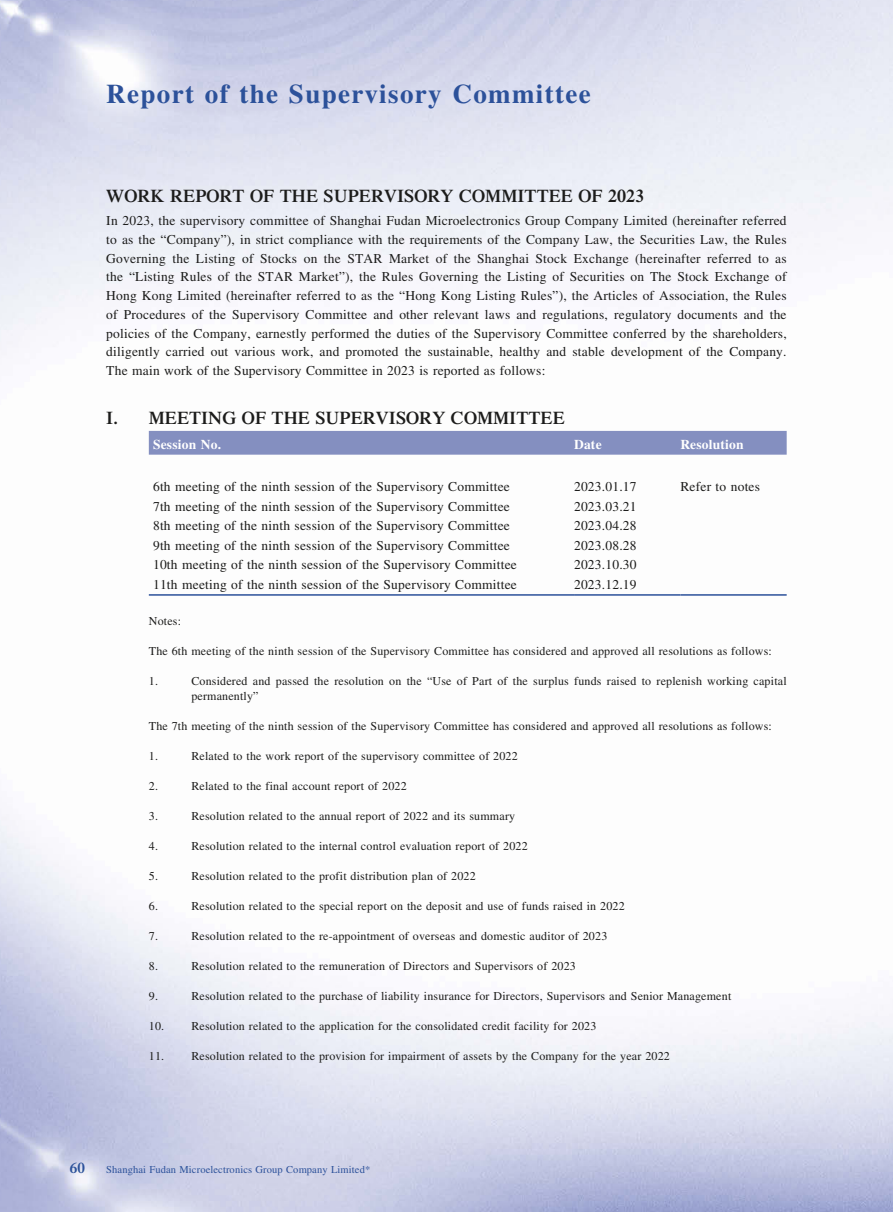
<style>
.page{position:relative;width:893px;height:1212px;background:#fff}
.page>*{position:absolute;margin:0;border:0;box-sizing:border-box;transform-origin:0 0}
.t1{font:700 27px "Times LT Std";letter-spacing:.05em;color:#2c519a}
.t2{font:600 18px "Times LT Std";letter-spacing:.005em;color:#1c1c1b}
.t3{font:600 15px "Times LT Std";color:#2c519a}
.t4{font:13.5px/18.8px "Times LT Std";letter-spacing:.015em;color:#1c1c1b;text-align:justify}
.t5{font:700 13.5px "Times LT Std";letter-spacing:.015em;color:#fff}
.t6{font:12px/15px "Times LT Std";letter-spacing:.015em;color:#1c1c1b}
.t7{font:10.5px "Times LT Std";letter-spacing:.01em;color:#2c519a}
</style>
<div class="page">
<div style="left:149px;top:431px;width:638px;height:24px;background:#848fc0"></div>
<hr style="left:149px;top:594px;width:425px;height:2px;background:#2c519a">
<hr style="left:574px;top:594px;width:106px;height:2px;background:#2c519a">
<hr style="left:680px;top:594px;width:107px;height:2px;background:#2c519a">
<h1 class="t1" style="left:106px;top:78px;width:486px">Report of the Supervisory Committee</h1>
<h2 class="t2" style="left:106px;top:185px;width:540px">WORK REPORT OF THE SUPERVISORY COMMITTEE OF 2023</h2>
<p class="t4" style="left:106px;top:211px;width:682px">In 2023, the supervisory committee of Shanghai Fudan Microelectronics Group Company Limited (hereinafter referred to as the “Company”), in strict compliance with the requirements of the Company Law, the Securities Law, the Rules Governing the Listing of Stocks on the STAR Market of the Shanghai Stock Exchange (hereinafter referred to as the “Listing Rules of the STAR Market”), the Rules Governing the Listing of Securities on The Stock Exchange of Hong Kong Limited (hereinafter referred to as the “Hong Kong Listing Rules”), the Articles of Association, the Rules of Procedures of the Supervisory Committee and other relevant laws and regulations, regulatory documents and the policies of the Company, earnestly performed the duties of the Supervisory Committee conferred by the shareholders, diligently carried out various work, and promoted the sustainable, healthy and stable development of the Company.<br>The main work of the Supervisory Committee in 2023 is reported as follows:</p>
<h2 class="t2" style="left:106px;top:407px;width:460px">I. MEETING OF THE SUPERVISORY COMMITTEE</h2>
<p class="t5" style="left:153px;top:436px;width:69px">Session No.</p>
<p class="t5" style="left:574px;top:436px;width:29px">Date</p>
<p class="t5" style="left:680px;top:436px;width:65px">Resolution</p>
<p class="t4" style="left:153px;top:477px;width:358px">6th meeting of the ninth session of the Supervisory Committee</p>
<p class="t4" style="left:574px;top:477px;width:64px">2023.01.17</p>
<p class="t4" style="left:680px;top:477px;width:81px">Refer to notes</p>
<p class="t4" style="left:153px;top:497px;width:358px">7th meeting of the ninth session of the Supervisory Committee</p>
<p class="t4" style="left:574px;top:497px;width:64px">2023.03.21</p>
<p class="t4" style="left:153px;top:516px;width:358px">8th meeting of the ninth session of the Supervisory Committee</p>
<p class="t4" style="left:574px;top:516px;width:64px">2023.04.28</p>
<p class="t4" style="left:153px;top:536px;width:358px">9th meeting of the ninth session of the Supervisory Committee</p>
<p class="t4" style="left:574px;top:536px;width:64px">2023.08.28</p>
<p class="t4" style="left:153px;top:555px;width:365px">10th meeting of the ninth session of the Supervisory Committee</p>
<p class="t4" style="left:574px;top:555px;width:64px">2023.10.30</p>
<p class="t4" style="left:153px;top:575px;width:365px">11th meeting of the ninth session of the Supervisory Committee</p>
<p class="t4" style="left:574px;top:575px;width:64px">2023.12.19</p>
<p class="t6" style="left:149px;top:613px;width:34px">Notes:</p>
<p class="t6" style="left:149px;top:643px;width:625px">The 6th meeting of the ninth session of the Supervisory Committee has considered and approved all resolutions as follows:</p>
<p class="t6" style="left:149px;top:673px;width:11px">1.</p>
<p class="t6" style="left:191px;top:673px;width:597px">Considered and passed the resolution on the “Use of Part of the surplus funds raised to replenish working capital permanently”</p>
<p class="t6" style="left:149px;top:718px;width:625px">The 7th meeting of the ninth session of the Supervisory Committee has considered and approved all resolutions as follows:</p>
<p class="t6" style="left:149px;top:748px;width:11px">1.</p>
<p class="t6" style="left:191px;top:748px;width:328px">Related to the work report of the supervisory committee of 2022</p>
<p class="t6" style="left:149px;top:778px;width:11px">2.</p>
<p class="t6" style="left:191px;top:778px;width:217px">Related to the final account report of 2022</p>
<p class="t6" style="left:149px;top:808px;width:11px">3.</p>
<p class="t6" style="left:191px;top:808px;width:325px">Resolution related to the annual report of 2022 and its summary</p>
<p class="t6" style="left:149px;top:838px;width:11px">4.</p>
<p class="t6" style="left:191px;top:838px;width:338px">Resolution related to the internal control evaluation report of 2022</p>
<p class="t6" style="left:149px;top:868px;width:11px">5.</p>
<p class="t6" style="left:191px;top:868px;width:286px">Resolution related to the profit distribution plan of 2022</p>
<p class="t6" style="left:149px;top:898px;width:11px">6.</p>
<p class="t6" style="left:191px;top:898px;width:435px">Resolution related to the special report on the deposit and use of funds raised in 2022</p>
<p class="t6" style="left:149px;top:928px;width:11px">7.</p>
<p class="t6" style="left:191px;top:928px;width:417px">Resolution related to the re-appointment of overseas and domestic auditor of 2023</p>
<p class="t6" style="left:149px;top:958px;width:11px">8.</p>
<p class="t6" style="left:191px;top:958px;width:386px">Resolution related to the remuneration of Directors and Supervisors of 2023</p>
<p class="t6" style="left:149px;top:988px;width:11px">9.</p>
<p class="t6" style="left:191px;top:988px;width:541px">Resolution related to the purchase of liability insurance for Directors, Supervisors and Senior Management</p>
<p class="t6" style="left:149px;top:1018px;width:449px">10. Resolution related to the application for the consolidated credit facility for 2023</p>
<p class="t6" style="left:149px;top:1048px;width:523px">11. Resolution related to the provision for impairment of assets by the Company for the year 2022</p>
<p class="t3" style="left:70px;top:1159px;width:17px">60</p>
<p class="t7" style="left:106px;top:1163px;width:265px">Shanghai Fudan Microelectronics Group Company Limited*</p>
</div>
